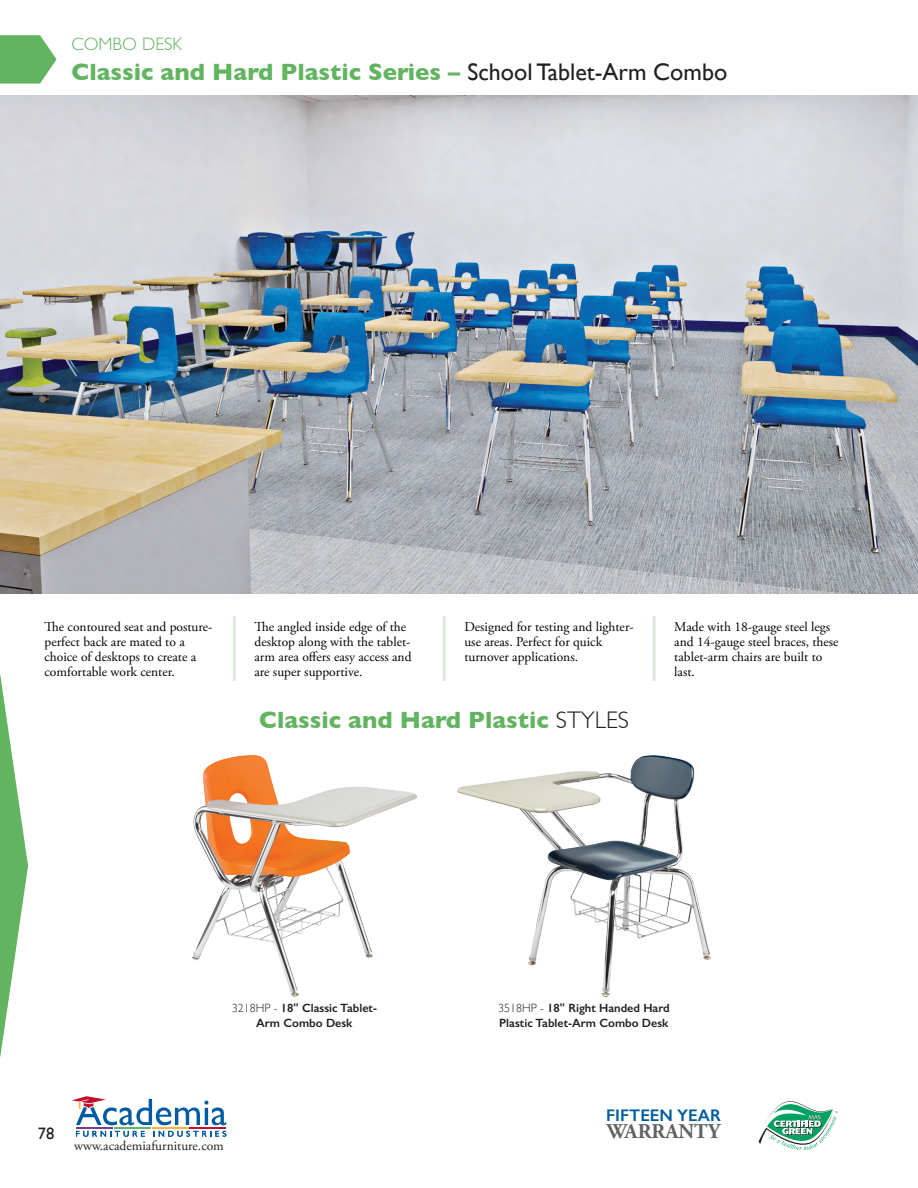
<style>
.page{position:relative;width:918px;height:1188px;background:#fff}
.page>*{position:absolute;margin:0;border:0;box-sizing:border-box;transform-origin:0 0}
.Sub-Header{font:700 24px "Gill Sans";color:#63b461}
.t1{font:700 21px "Adobe Garamond Pro";color:#5f6162}
.Header_-_Sections{font:300 18px "Gill Sans";color:#63b461}
.t2{font:600 16.8px "Gill Sans";color:#015ba0}
.t3{font:16.5px "Gill Sans";color:#231f20}
.Highlights_-_Body{font:13.5px/15px "Adobe Garamond Pro";color:#000001}
.t4{font:13.5px "Adobe Garamond Pro";color:#231f20}
.Caption_-_Model_Desc{font:600 12px/14.4px "Gill Sans";color:#231f20;text-align:center}
.s1{font-weight:400;color:#231f20}
.s2{font-weight:300;color:#231f20}
.s3{font-weight:300}
</style>
<div class="page">
<svg style="left:76px;top:1131px;width:69px;height:6px"></svg>
<svg style="left:154px;top:1131px;width:72px;height:6px"></svg>
<svg style="left:72px;top:1096px;width:154px;height:29px"></svg>
<hr style="left:76px;top:1128px;width:37px;height:1px;background:#763d92">
<hr style="left:114px;top:1128px;width:37px;height:1px;background:#63b461">
<hr style="left:152px;top:1128px;width:37px;height:1px;background:#fbb03f">
<hr style="left:190px;top:1128px;width:36px;height:1px;background:#c3102f">
<svg style="left:759px;top:1101px;width:79px;height:49px"></svg>
<svg style="left:0;top:35px;width:57px;height:49px;background:#7cc07a"></svg>
<svg style="left:0;top:675px;width:28px;height:382px"></svg>
<img style="left:0;top:95px;width:918px;height:499px">
<hr style="left:233px;top:616px;width:3px;height:65px;background:#dcebd8">
<hr style="left:443px;top:616px;width:3px;height:65px;background:#dcebd8">
<hr style="left:653px;top:616px;width:3px;height:65px;background:#dcebd8">
<img style="left:192px;top:755px;width:225px;height:242px">
<img style="left:458px;top:755px;width:252px;height:242px">
<p class="Header_-_Sections" style="left:72px;top:30px;width:112px">COMBO DESK</p>
<p class="Sub-Header" style="left:72px;top:53px;width:657px">Classic and Hard Plastic Series – <span class="s1">School Tablet-Arm Combo</span></p>
<p class="Highlights_-_Body" style="left:45px;top:619px;width:170px">The contoured seat and posture&shy;perfect back are mated to a choice of desktops to create a comfortable work center.</p>
<p class="Highlights_-_Body" style="left:254px;top:619px;width:159px">The angled inside edge of the desktop along with the tablet&shy;arm area offers easy access and are super supportive.</p>
<p class="Highlights_-_Body" style="left:464px;top:619px;width:171px">Designed for testing and lighter&shy;use areas. Perfect for quick turnover applications.</p>
<p class="Highlights_-_Body" style="left:674px;top:619px;width:166px">Made with 18-gauge steel legs and 14-gauge steel braces, these tablet-arm chairs are built to last.</p>
<p class="Sub-Header" style="left:259px;top:701px;width:371px">Classic and Hard Plastic <span class="s2">STYLES</span></p>
<p class="Caption_-_Model_Desc" style="left:232px;top:1001px;width:147px"><span class="s3">3218HP -</span> 18" Classic Tablet-<br>Arm Combo Desk</p>
<p class="Caption_-_Model_Desc" style="left:498px;top:1001px;width:173px;text-align:left"><span class="s3">3518HP -</span> 18" Right Handed Hard<br>Plastic Tablet-Arm Combo Desk</p>
<p class="t3" style="left:38px;top:1123px;width:18px">78</p>
<p class="t4" style="left:74px;top:1138px;width:151px">www.academiafurniture.com</p>
<p class="t2" style="left:606px;top:1105px;width:116px">FIFTEEN YEAR</p>
<h2 class="t1" style="left:607px;top:1119px;width:115px">WARRANTY</h2>
</div>
